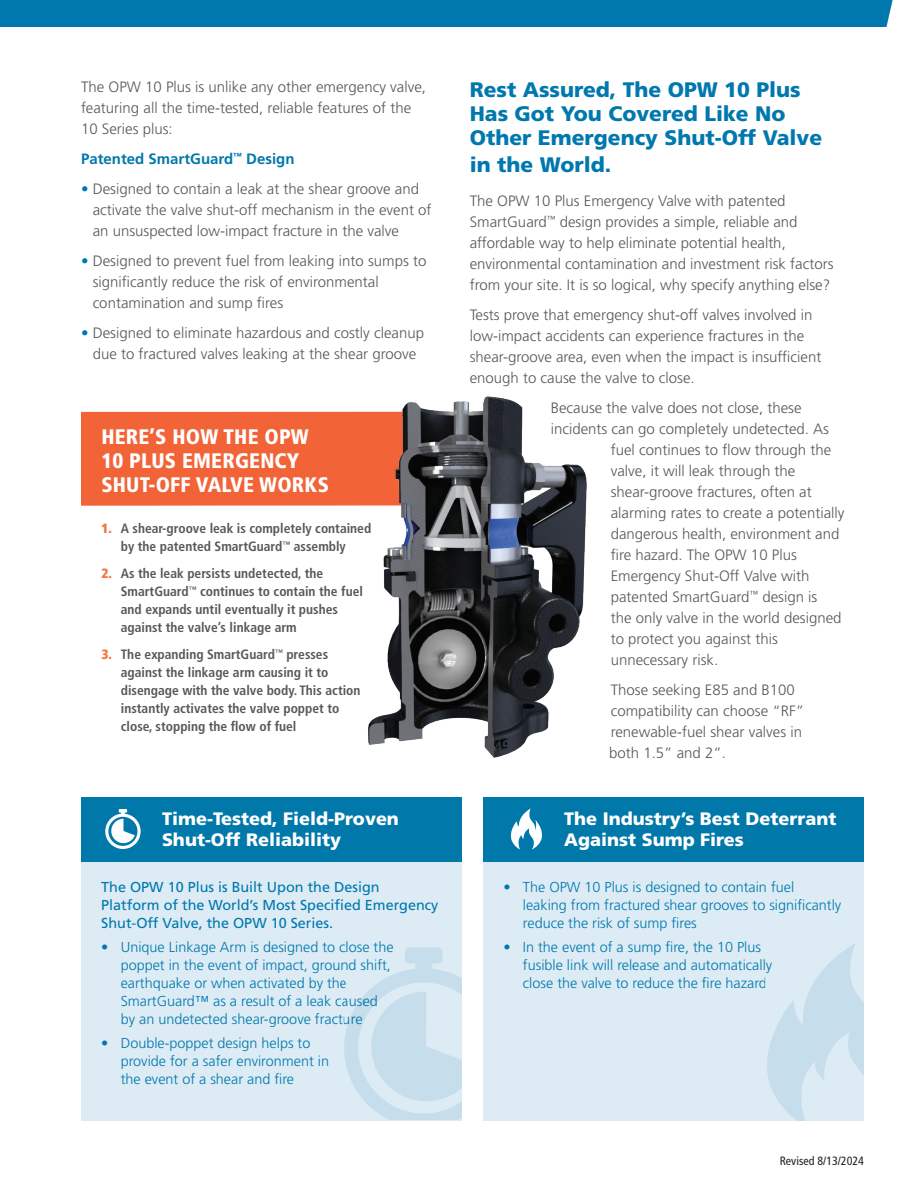
<style>
.page{position:relative;width:918px;height:1188px;background:#fff}
.page>*{position:absolute;margin:0;border:0;box-sizing:border-box;transform-origin:0 0}
.CoverTitle{font:900 21px/24px "Frutiger LT Std";color:#0078ae}
.CoverTitle-2{font:900 condensed 21px/24px "Frutiger LT Std";letter-spacing:.01em;color:#fff}
.t1{font:900 18px/21px "Frutiger LT Std";color:#fff}
.CoverTitle-3{font:300 15px/21px "Frutiger LT Std";color:#57585a}
.CoverTitle-4{font:700 15px "Frutiger LT Std";color:#0078aa}
.t2{font:300 14.4px/18px "Frutiger LT Std";color:#0078ae}
.t3{font:14.4px/18px "Frutiger LT Std";color:#0078ae}
.CoverTitle-5{font:700 condensed 13.5px/18px "Frutiger LT Std";color:#57585a}
.t4{font:condensed 12px "Frutiger LT Std";color:#231f20}
.s1{color:#0078aa}
.s2{font-weight:900;color:#f37843}
</style>
<div class="page">
<div style="left:0;top:0;width:893px;height:27px;background:#0078ae"></div>
<div style="left:81px;top:412px;width:333px;height:94px;background:#f26438"></div>
<div style="left:81px;top:861px;width:381px;height:259px;background:#dcebf4"></div>
<div style="left:483px;top:861px;width:381px;height:259px;background:#dcebf4"></div>
<div style="left:81px;top:797px;width:381px;height:64px;background:#0078aa"></div>
<div style="left:483px;top:797px;width:381px;height:64px;background:#0078aa"></div>
<img style="left:359px;top:396px;width:228px;height:362px">
<svg style="left:511px;top:808px;width:31px;height:42px"></svg>
<svg style="left:105px;top:809px;width:36px;height:40px"></svg>
<svg style="left:767px;top:943px;width:97px;height:177px"></svg>
<svg style="left:344px;top:947px;width:117px;height:173px"></svg>
<p class="CoverTitle-3" style="left:81px;top:77px;width:347px">The OPW 10 Plus is unlike any other emergency valve, featuring all the time-tested, reliable features of the<br>10 Series plus:</p>
<p class="CoverTitle-4" style="left:81px;top:150px;width:215px">Patented SmartGuard<sup>™</sup> Design</p>
<p class="CoverTitle-3" style="left:93px;top:179px;width:340px;text-indent:-12px"><span class="s1">•</span> Designed to contain a leak at the shear groove and activate the valve shut-off mechanism in the event of an unsuspected low-impact fracture in the valve</p>
<p class="CoverTitle-3" style="left:93px;top:251px;width:335px;text-indent:-12px"><span class="s1">•</span> Designed to prevent fuel from leaking into sumps to significantly reduce the risk of environmental contamination and sump fires</p>
<p class="CoverTitle-3" style="left:81px;top:323px;width:345px;text-align:center"><span class="s1">•</span> Designed to eliminate hazardous and costly cleanup due to fractured valves leaking at the shear groove</p>
<p class="CoverTitle-2" style="left:101px;top:425px;width:229px">HERE’S HOW THE OPW<br>10 PLUS EMERGENCY<br>SHUT-OFF VALVE WORKS</p>
<p class="CoverTitle-5" style="left:101px;top:519px;width:271px;text-align:center"><span class="s2">1.</span> A shear-groove leak is completely contained by the patented SmartGuard<sup>™</sup> assembly</p>
<p class="CoverTitle-5" style="left:121px;top:564px;width:244px;text-indent:-20px"><span class="s2">2.</span> As the leak persists undetected, the SmartGuard<sup>™</sup> continues to contain the fuel and expands until eventually it pushes against the valve’s linkage arm</p>
<p class="CoverTitle-5" style="left:121px;top:645px;width:241px;text-indent:-20px"><span class="s2">3.</span> The expanding SmartGuard<sup>™</sup> presses against the linkage arm causing it to disengage with the valve body. This action instantly activates the valve poppet to close, stopping the flow of fuel</p>
<p class="CoverTitle" style="left:470px;top:77px;width:354px">Rest Assured, The OPW 10 Plus<br>Has Got You Covered Like No<br>Other Emergency Shut-Off Valve</p>
<p class="CoverTitle" style="left:470px;top:152px;width:143px">in the World.</p>
<p class="CoverTitle-3" style="left:470px;top:191px;width:365px">The OPW 10 Plus Emergency Valve with patented SmartGuard<sup>™</sup> design provides a simple, reliable and affordable way to help eliminate potential health, environmental contamination and investment risk factors from your site. It is so logical, why specify anything else?</p>
<p class="CoverTitle-3" style="left:470px;top:305px;width:353px">Tests prove that emergency shut-off valves involved in low-impact accidents can experience fractures in the shear-groove area, even when the impact is insufficient enough to cause the valve to close.</p>
<p class="CoverTitle-3" style="left:551px;top:398px;width:252px">Because the valve does not close, these</p>
<p class="CoverTitle-3" style="left:551px;top:419px;width:280px">incidents can go completely undetected. As</p>
<p class="CoverTitle-3" style="left:611px;top:440px;width:222px">fuel continues to flow through the</p>
<p class="CoverTitle-3" style="left:611px;top:461px;width:186px">valve, it will leak through the</p>
<p class="CoverTitle-3" style="left:611px;top:482px;width:203px">shear-groove fractures, often at</p>
<p class="CoverTitle-3" style="left:611px;top:503px;width:235px">alarming rates to create a potentially</p>
<p class="CoverTitle-3" style="left:611px;top:524px;width:230px">dangerous health, environment and</p>
<p class="CoverTitle-3" style="left:611px;top:545px;width:188px">fire hazard. The OPW 10 Plus</p>
<p class="CoverTitle-3" style="left:611px;top:566px;width:200px">Emergency Shut-Off Valve with</p>
<p class="CoverTitle-3" style="left:611px;top:587px;width:208px">patented SmartGuard<sup>™</sup> design is</p>
<p class="CoverTitle-3" style="left:611px;top:608px;width:232px">the only valve in the world designed</p>
<p class="CoverTitle-3" style="left:611px;top:629px;width:169px">to protect you against this</p>
<p class="CoverTitle-3" style="left:611px;top:650px;width:109px">unnecessary risk.</p>
<p class="CoverTitle-3" style="left:609px;top:680px;width:196px">Those seeking E85 and B100 compatibility can choose “RF” renewable-fuel shear valves in both 1.5” and 2”.</p>
<p class="t1" style="left:162px;top:808px;width:239px">Time-Tested, Field-Proven<br>Shut-Off Reliability</p>
<p class="t1" style="left:564px;top:808px;width:274px">The Industry’s Best Deterrant<br>Against Sump Fires</p>
<p class="t3" style="left:101px;top:878px;width:339px">The OPW 10 Plus is Built Upon the Design<br>Platform of the World’s Most Specified Emergency<br>Shut-Off Valve, the OPW 10 Series.</p>
<p class="t2" style="left:121px;top:939px;width:274px;text-indent:-20px">• Unique Linkage Arm is designed to close the poppet in the event of impact, ground shift, earthquake or when activated by the SmartGuard™ as a result of a leak caused by an undetected shear-groove fracture</p>
<p class="t2" style="left:121px;top:1035px;width:210px;text-indent:-20px">• Double-poppet design helps to provide for a safer environment in the event of a shear and fire</p>
<p class="t2" style="left:523px;top:879px;width:320px;text-indent:-20px">• The OPW 10 Plus is designed to contain fuel leaking from fractured shear grooves to significantly reduce the risk of sump fires</p>
<p class="t2" style="left:523px;top:939px;width:251px;text-indent:-20px">• In the event of a sump fire, the 10 Plus fusible link will release and automatically close the valve to reduce the fire hazard</p>
<p class="t4" style="left:780px;top:1154px;width:86px">Revised 8/13/2024</p>
</div>
